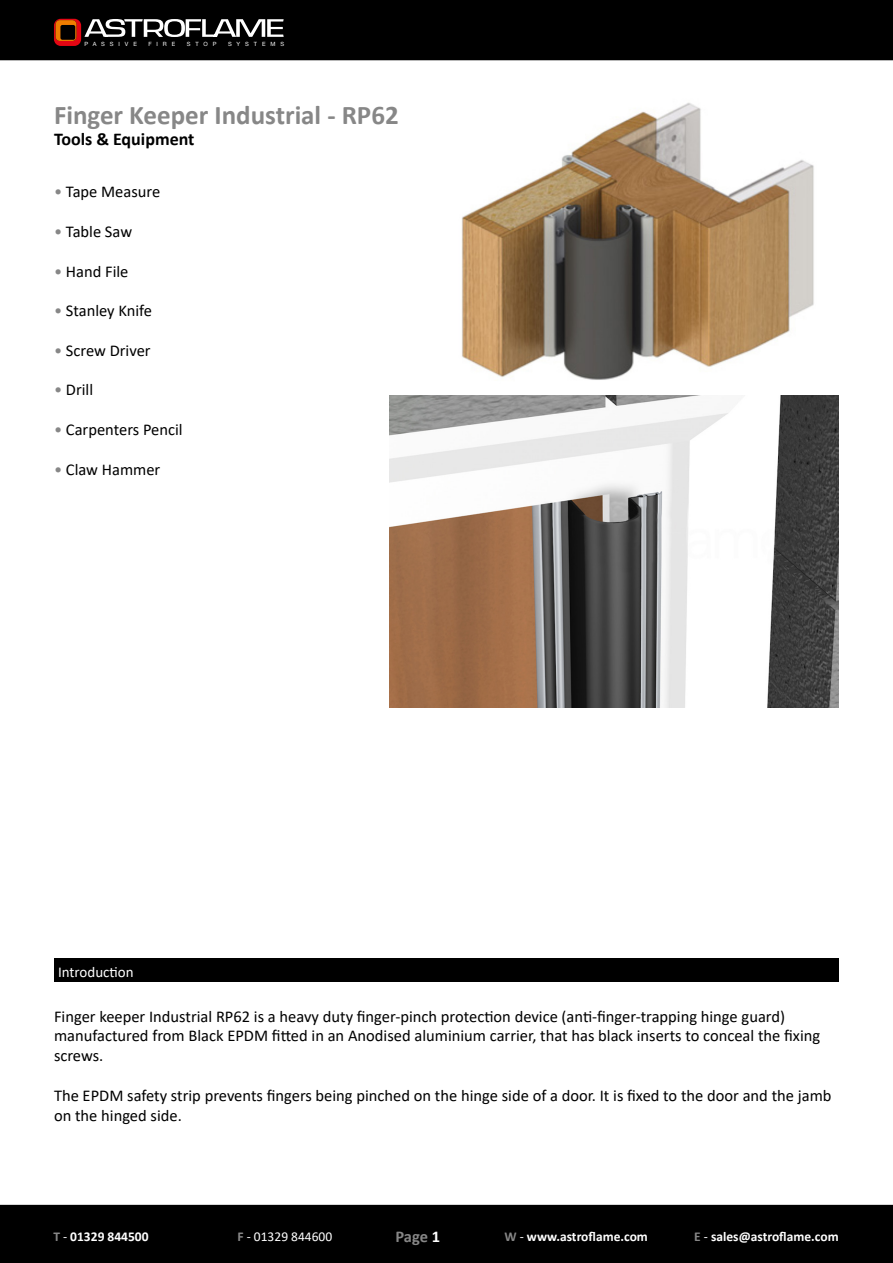
<style>
.page{position:relative;width:893px;height:1263px;background:#fff}
.page>*{position:absolute;margin:0;border:0;box-sizing:border-box;transform-origin:0 0}
.t1{font:700 27px "Calibri";color:#878787}
.t2{font:700 18px "Calibri";color:#000}
.t3{font:16.5px/19.8px "Calibri";color:#000}
.t4{font:700 16.5px "Calibri";color:#878787}
.t5{font:15px "Calibri";color:#fff}
.t6{font:700 13.5px "Calibri";color:#fff}
.t7{font:13.5px "Calibri";color:#fff}
.t8{font:5.85px "Helvetica Neue";letter-spacing:.84em;color:#fff}
.s1{color:#878787}
.s2{color:#fff}
.s3{font-weight:400}
.s4{font-weight:700;color:#878787}
</style>
<div class="page">
<div style="left:0;top:0;width:893px;height:60px;background:#000"></div>
<div style="left:0;top:1205px;width:893px;height:58px;background:#000"></div>
<svg style="left:54px;top:19px;width:230px;height:27px"></svg>
<div style="left:54px;top:958px;width:785px;height:23px;background:#000"></div>
<img style="left:462px;top:102px;width:352px;height:278px">
<img style="left:389px;top:395px;width:450px;height:312px">
<p class="t8" style="left:84px;top:40px;width:54px">PASSIVE</p>
<p class="t8" style="left:148px;top:40px;width:28px">FIRE</p>
<p class="t8" style="left:187px;top:40px;width:31px">STOP</p>
<p class="t8" style="left:228px;top:40px;width:58px">SYSTEMS</p>
<h1 class="t1" style="left:54px;top:96px;width:346px">Finger Keeper Industrial - RP62</h1>
<p class="t2" style="left:54px;top:127px;width:142px">Tools &amp; Equipment</p>
<p class="t3" style="left:54px;top:182px;width:108px"><span class="s1">•</span> Tape Measure</p>
<p class="t3" style="left:54px;top:221px;width:80px"><span class="s1">•</span> Table Saw</p>
<p class="t3" style="left:54px;top:261px;width:76px"><span class="s1">•</span> Hand File</p>
<p class="t3" style="left:54px;top:300px;width:100px"><span class="s1">•</span> Stanley Knife</p>
<p class="t3" style="left:54px;top:340px;width:98px"><span class="s1">•</span> Screw Driver</p>
<p class="t3" style="left:54px;top:380px;width:41px"><span class="s1">•</span> Drill</p>
<p class="t3" style="left:54px;top:419px;width:130px"><span class="s1">•</span> Carpenters Pencil</p>
<p class="t3" style="left:54px;top:459px;width:108px"><span class="s1">•</span> Claw Hammer</p>
<p class="t5" style="left:58px;top:961px;width:77px">Introduction</p>
<p class="t3" style="left:54px;top:1006px;width:768px">Finger keeper Industrial RP62 is a heavy duty finger-pinch protection device (anti-finger-trapping hinge guard) manufactured from Black EPDM fitted in an Anodised aluminium carrier, that has black inserts to conceal the fixing screws.</p>
<p class="t3" style="left:54px;top:1085px;width:779px">The EPDM safety strip prevents fingers being pinched on the hinge side of a door. It is fixed to the door and the jamb on the hinged side.</p>
<p class="t4" style="left:395px;top:1225px;width:46px">Page <span class="s2">1</span></p>
<p class="t6" style="left:53px;top:1227px;width:97px"><span class="s1">T</span> <span class="s3">-</span> 01329 844500</p>
<p class="t7" style="left:238px;top:1227px;width:96px"><span class="s4">F</span> - 01329 844600</p>
<p class="t6" style="left:504px;top:1227px;width:145px"><span class="s1">W</span> <span class="s3">-</span> www.astroflame.com</p>
<p class="t6" style="left:694px;top:1227px;width:146px"><span class="s1">E</span> <span class="s3">-</span> sales@astroflame.com</p>
</div>
